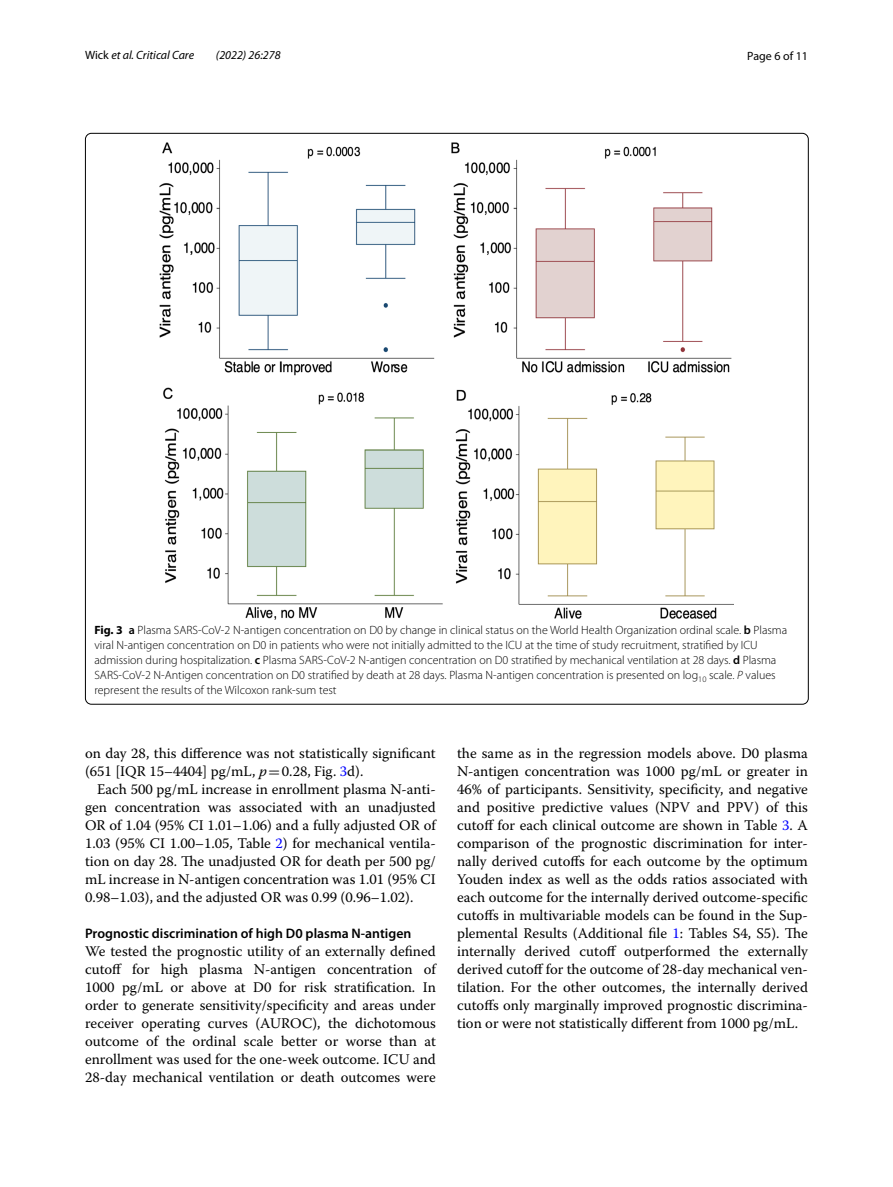
<style>
.page{position:relative;width:893px;height:1187px;background:#fff}
.page>*{position:absolute;margin:0;border:0;box-sizing:border-box;transform-origin:0 0}
.t1{font:14.7px/18px "Warnock Pro";color:#000;text-align:justify}
.t2{font:600 13.8px "Myriad Pro";color:#000}
.t3{font:300 12px/15px "Myriad Pro";color:#000}
.t4{font:italic 12px "Myriad Pro";color:#000}
.t5{font:12px "Myriad Pro";color:#000}
.s1{font-style:normal}
.s2{font-weight:700}
.s3{font-weight:600}
.s4{font-style:italic}
.s5{font-family:"MTSY"}
.s6{color:#00f}
</style>
<div class="page">
<img style="left:160px;top:142px;width:574px;height:477px">
<p class="t4" style="left:85px;top:48px;width:111px"><span class="s1">Wick</span> et al. Critical Care</p>
<p class="t4" style="left:216px;top:48px;width:66px">(2022) 26:278</p>
<p class="t5" style="left:747px;top:48px;width:62px">Page 6 of 11</p>
<p class="t3" style="left:94px;top:623px;width:694px"><span class="s2">Fig. 3</span> <span class="s3">a</span> Plasma SARS-CoV-2 N-antigen concentration on D0 by change in clinical status on the World Health Organization ordinal scale. <span class="s3">b</span> Plasma viral N-antigen concentration on D0 in patients who were not initially admitted to the ICU at the time of study recruitment, stratified by ICU admission during hospitalization. <span class="s3">c</span> Plasma SARS-CoV-2 N-antigen concentration on D0 stratified by mechanical ventilation at 28 days. <span class="s3">d</span> Plasma SARS-CoV-2 N-Antigen concentration on D0 stratified by death at 28 days. Plasma N-antigen concentration is presented on log<sub>10</sub> scale. <span class="s4">P</span> values represent the results of the Wilcoxon rank-sum test</p>
<p class="t1" style="left:85px;top:744px;width:352px">on day 28, this difference was not statistically significant (651 [IQR 15–4404] pg/mL, <span class="s4">p</span><span class="s5">=</span>0.28, Fig. <span class="s6">3</span>d).</p>
<p class="t1" style="left:85px;top:780px;width:352px;text-indent:12px">Each 500 pg/mL increase in enrollment plasma N-anti&shy;gen concentration was associated with an unadjusted OR of 1.04 (95% CI 1.01–1.06) and a fully adjusted OR of 1.03 (95% CI 1.00–1.05, Table <span class="s6">2</span>) for mechanical ventila&shy;tion on day 28. The unadjusted OR for death per 500 pg/ mL increase in N-antigen concentration was 1.01 (95% CI 0.98–1.03), and the adjusted OR was 0.99 (0.96–1.02).</p>
<p class="t2" style="left:85px;top:924px;width:328px">Prognostic discrimination of high D0 plasma N‑antigen</p>
<p class="t1" style="left:85px;top:942px;width:352px">We tested the prognostic utility of an externally defined cutoff for high plasma N-antigen concentration of 1000 pg/mL or above at D0 for risk stratification. In order to generate sensitivity/specificity and areas under receiver operating curves (AUROC), the dichotomous outcome of the ordinal scale better or worse than at enrollment was used for the one-week outcome. ICU and 28-day mechanical ventilation or death outcomes were</p>
<p class="t1" style="left:457px;top:744px;width:352px">the same as in the regression models above. D0 plasma N-antigen concentration was 1000 pg/mL or greater in 46% of participants. Sensitivity, specificity, and negative and positive predictive values (NPV and PPV) of this cutoff for each clinical outcome are shown in Table <span class="s6">3</span>. A comparison of the prognostic discrimination for inter&shy;nally derived cutoffs for each outcome by the optimum Youden index as well as the odds ratios associated with each outcome for the internally derived outcome-specific cutoffs in multivariable models can be found in the Sup&shy;plemental Results (Additional file <span class="s6">1</span>: Tables S4, S5). The internally derived cutoff outperformed the externally derived cutoff for the outcome of 28-day mechanical ven&shy;tilation. For the other outcomes, the internally derived cutoffs only marginally improved prognostic discrimina&shy;tion or were not statistically different from 1000 pg/mL.</p>
</div>
